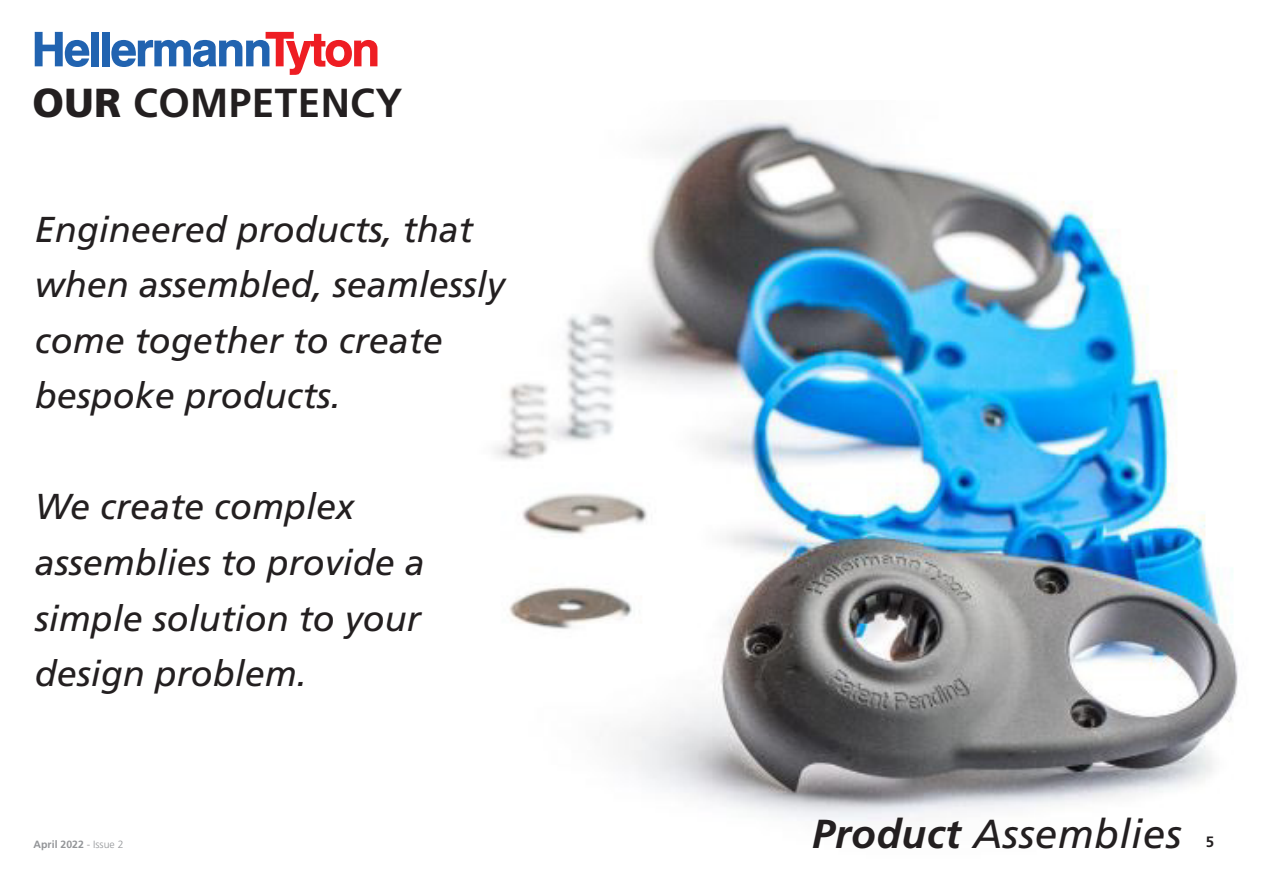
<style>
.page{position:relative;width:1263px;height:893px;background:#fff}
.page>*{position:absolute;margin:0;border:0;box-sizing:border-box;transform-origin:0 0}
.t1{font:italic 40.5px "Frutiger LT Pro";letter-spacing:.01em;color:#231f20}
.t2{font:700 40.5px "Frutiger LT Pro";letter-spacing:.01em;color:#231f20}
.t3{font:italic 36px/55.5px "Frutiger LT Pro";color:#231f20}
.t4{font:700 15px "Frutiger LT Pro";color:#231f20}
.t5{font:700 10.5px "Frutiger LT Pro";color:#939598}
.s1{font-weight:900}
.s2{font-weight:300}
.s3{font-weight:700}
</style>
<div class="page">
<div style="left:91px;top:32px;width:8px;height:34px;background:#2163b0"></div>
<div style="left:102px;top:32px;width:8px;height:34px;background:#2163b0"></div>
<svg style="left:35px;top:32px;width:54px;height:35px"></svg>
<svg style="left:111px;top:32px;width:266px;height:43px"></svg>
<img style="left:494px;top:116px;width:744px;height:705px">
<p class="t2" style="left:33px;top:79px;width:371px"><span class="s1">OUR</span> COMPETENCY</p>
<p class="t3" style="left:35px;top:202px;width:472px">Engineered products, that when assembled, seamlessly come together to create</p>
<p class="t3" style="left:35px;top:368px;width:308px">bespoke products.</p>
<p class="t3" style="left:35px;top:479px;width:321px">We create complex</p>
<p class="t3" style="left:35px;top:535px;width:392px">assemblies to provide a</p>
<p class="t3" style="left:35px;top:590px;width:388px">simple solution to your</p>
<p class="t3" style="left:35px;top:646px;width:274px">design problem.</p>
<p class="t5" style="left:34px;top:838px;width:91px">April 2022 <span class="s2">- Issue 2</span></p>
<p class="t1" style="left:812px;top:810px;width:371px"><span class="s3">Product</span> Assemblies</p>
<p class="t4" style="left:1206px;top:833px;width:10px">5</p>
</div>
